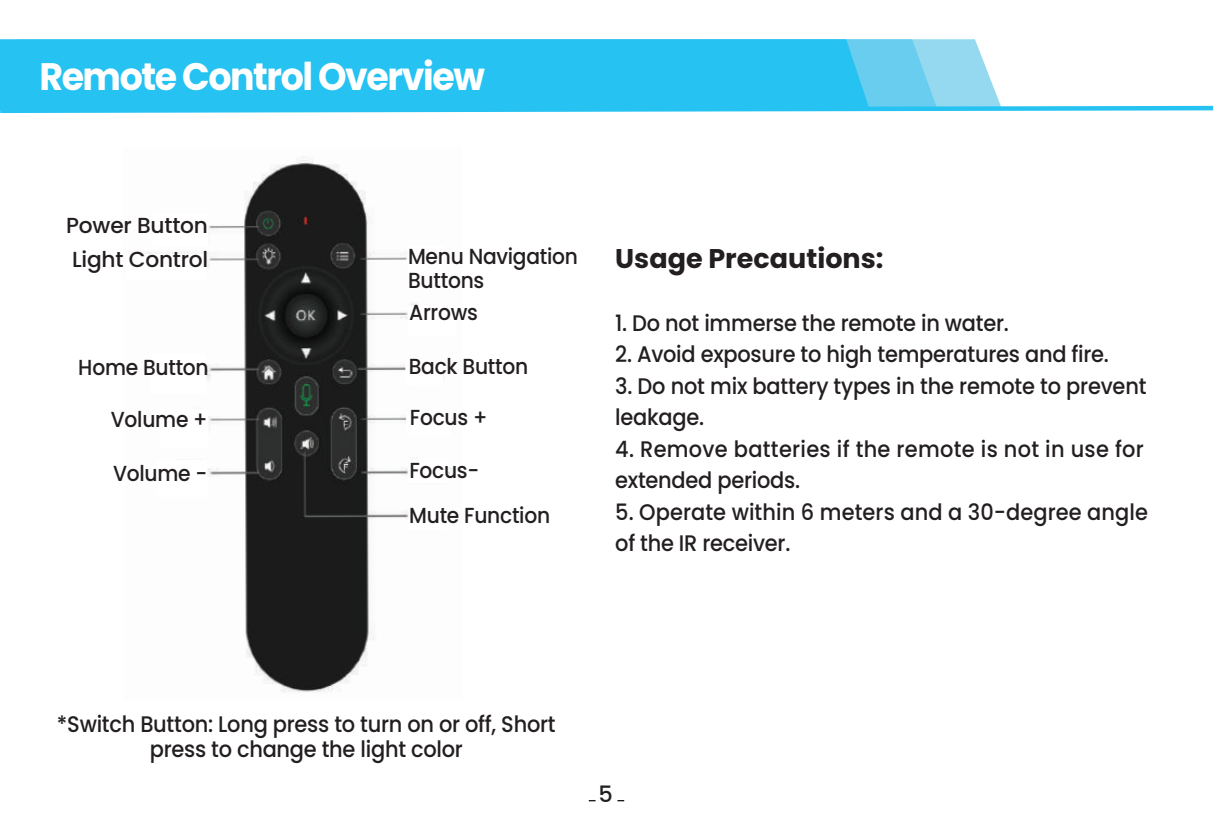
<style>
.page{position:relative;width:1213px;height:830px;background:#fff}
.page>*{position:absolute;margin:0;border:0;box-sizing:border-box;transform-origin:0 0}
.t1{font:700 38.25px "Poppins";letter-spacing:-.04em;color:#fff;scale:.95 1}
.t2{font:700 27px "Poppins";color:#231f20}
.t3{font:500 22.5px/31.5px "Poppins";letter-spacing:-.01em;color:#231f20;scale:.93 1}
.t4{font:500 22.5px/31.5px "Poppins";letter-spacing:.015em;color:#231f20;scale:.93 1}
.t5{font:500 22.5px "Poppins";letter-spacing:-.01em;color:#231f20}
.t6{font:500 21.82px/23.8px "Poppins";letter-spacing:-.01em;color:#231f20;scale:.93 1}
.t7{font:500 21.82px/34.4px "Poppins";letter-spacing:-.01em;color:#231f20}
</style>
<div class="page">
<svg style="left:937px;top:39px;width:63px;height:65px;fill:#95d9f0"></svg>
<svg style="left:869px;top:39px;width:68px;height:65px;background:#71cfee"></svg>
<div style="left:0;top:39px;width:869px;height:65px;background:#26c2f2"></div>
<svg style="left:0;top:104px;width:1212px;height:9px;background:#50cdf4"></svg>
<img style="left:132px;top:156px;width:322px;height:537px">
<div style="left:152px;top:213px;width:56px;height:34px;background:#fff"></div>
<div style="left:125px;top:254px;width:81px;height:26px;background:#fff"></div>
<div style="left:150px;top:353px;width:56px;height:40px;background:#fff"></div>
<div style="left:159px;top:409px;width:49px;height:39px;background:#fff"></div>
<div style="left:156px;top:460px;width:51px;height:37px;background:#fff"></div>
<div style="left:407px;top:245px;width:37px;height:29px;background:#fff"></div>
<div style="left:408px;top:305px;width:48px;height:31px;background:#fff"></div>
<div style="left:405px;top:359px;width:37px;height:26px;background:#fff"></div>
<div style="left:406px;top:413px;width:45px;height:22px;background:#fff"></div>
<div style="left:408px;top:459px;width:40px;height:24px;background:#fff"></div>
<div style="left:408px;top:508px;width:36px;height:22px;background:#fff"></div>
<h1 class="t1" style="left:39px;top:55px;width:470px">Remote Control Overview</h1>
<p class="t7" style="left:66px;top:208px;width:144px">Power Button<br>Light Control</p>
<p class="t6" style="left:408px;top:244px;width:184px">Menu Navigation<br>Buttons</p>
<p class="t6" style="left:409px;top:300px;width:75px">Arrows</p>
<p class="t6" style="left:78px;top:356px;width:142px">Home Button</p>
<p class="t6" style="left:408px;top:354px;width:130px">Back Button</p>
<p class="t6" style="left:111px;top:407px;width:106px">Volume +</p>
<p class="t6" style="left:113px;top:461px;width:103px">Volume -</p>
<p class="t6" style="left:409px;top:503px;width:153px">Mute Function</p>
<p class="t6" style="left:410px;top:405px;width:85px">Focus +</p>
<p class="t6" style="left:409px;top:458px;width:77px">Focus-</p>
<p class="t2" style="left:615px;top:242px;width:270px">Usage Precautions:</p>
<p class="t3" style="left:615px;top:307px;width:425px">1. Do not immerse the remote in water.</p>
<p class="t3" style="left:615px;top:338px;width:532px">2. Avoid exposure to high temperatures and fire.</p>
<p class="t3" style="left:615px;top:370px;width:572px">3. Do not mix battery types in the remote to prevent leakage.</p>
<p class="t4" style="left:615px;top:433px;width:570px">4. Remove batteries if the remote is not in use for extended periods.</p>
<p class="t3" style="left:615px;top:496px;width:574px">5. Operate within 6 meters and a 30-degree angle of the IR receiver.</p>
<p class="t3" style="left:57px;top:712px;width:537px;line-height:24.8px;text-align:center">*Switch Button: Long press to turn on or off, Short press to change the light color</p>
<p class="t5" style="left:598px;top:780px;width:16px">5</p>
</div>
